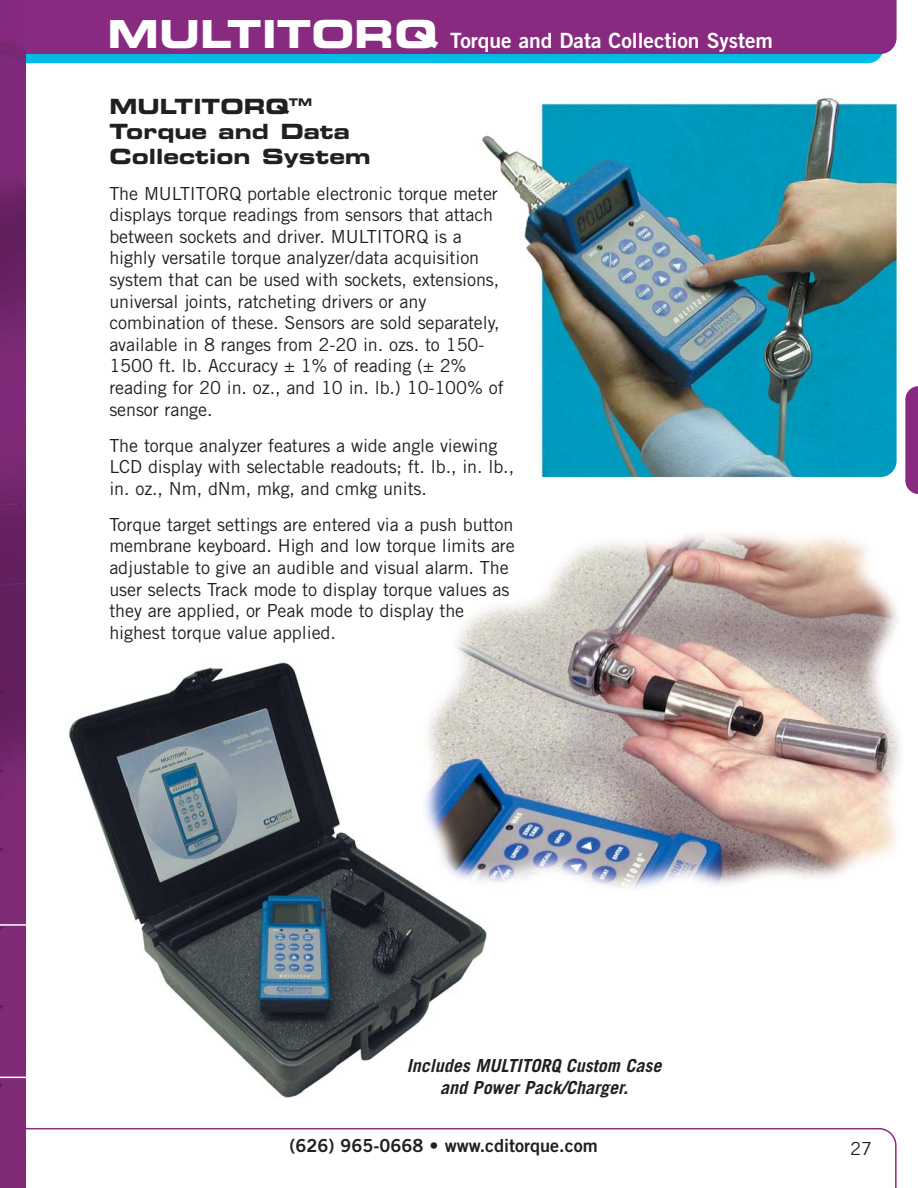
<style>
.page{position:relative;width:918px;height:1188px;background:#fff}
.page>*{position:absolute;margin:0;border:0;box-sizing:border-box;transform-origin:0 0}
.t1{font:21px/25.2px "Eurostile Bold Extended Two";color:#231f20}
.t2{font:21px "Trade Gothic Bold Two";color:#fff}
.t3{font:18px/21.6px "Trade Gothic";letter-spacing:-.005em;color:#231f20}
.t4{font:italic 700 18px/21.6px "Trade Gothic";color:#231f20;text-align:center}
.t5{font:18px "Trade Gothic Bold Two";color:#231f20}
.s1{font-family:"Eurostile Bold Extended Two";font-size:38.7px}
</style>
<div class="page">
<img style="left:455px;top:533px;width:447px;height:353px">
<img style="left:455px;top:652px;width:253px;height:237px">
<img style="left:68px;top:660px;width:421px;height:438px">
<img style="left:482px;top:98px;width:415px;height:379px">
<svg style="left:25px;top:1128px;width:872px;height:60px"></svg>
<div style="left:25px;top:54px;width:857px;height:9px;background:#00bce4"></div>
<div style="left:25px;top:0;width:872px;height:54px;background:#892a81"></div>
<img style="left:0;top:0;width:25px;height:1188px">
<div style="left:0;top:924px;width:26px;height:154px;background:#7e2a77"></div>
<svg style="left:905px;top:386px;width:13px;height:108px"></svg>
<p class="t2" style="left:108px;top:32px;width:667px"><span class="s1">MULTITORQ</span> Torque and Data Collection System</p>
<p class="t1" style="left:110px;top:95px;width:262px">MULTITORQ<sup>TM<br></sup>Torque and Data<br>Collection System</p>
<p class="t3" style="left:109px;top:184px;width:396px">The MULTITORQ portable electronic torque meter displays torque readings from sensors that attach between sockets and driver. MULTITORQ is a highly versatile torque analyzer/data acquisition system that can be used with sockets, extensions, universal joints, ratcheting drivers or any combination of these. Sensors are sold separately, available in 8 ranges from 2-20 in. ozs. to 150- 1500 ft. lb. Accuracy ± 1% of reading (± 2% reading for 20 in. oz., and 10 in. lb.) 10-100% of sensor range.</p>
<p class="t3" style="left:109px;top:436px;width:406px">The torque analyzer features a wide angle viewing<br>LCD display with selectable readouts; ft. lb., in. lb., in. oz., Nm, dNm, mkg, and cmkg units.</p>
<p class="t3" style="left:109px;top:515px;width:407px">Torque target settings are entered via a push button membrane keyboard. High and low torque limits are adjustable to give an audible and visual alarm. The user selects Track mode to display torque values as they are applied, or Peak mode to display the highest torque value applied.</p>
<p class="t4" style="left:407px;top:1057px;width:260px">Includes MULTITORQ Custom Case and Power Pack/Charger.</p>
<p class="t5" style="left:290px;top:1139px;width:310px">(626) 965-0668 • www.cditorque.com</p>
<p class="t3" style="left:850px;top:1140px;width:23px">27</p>
</div>
